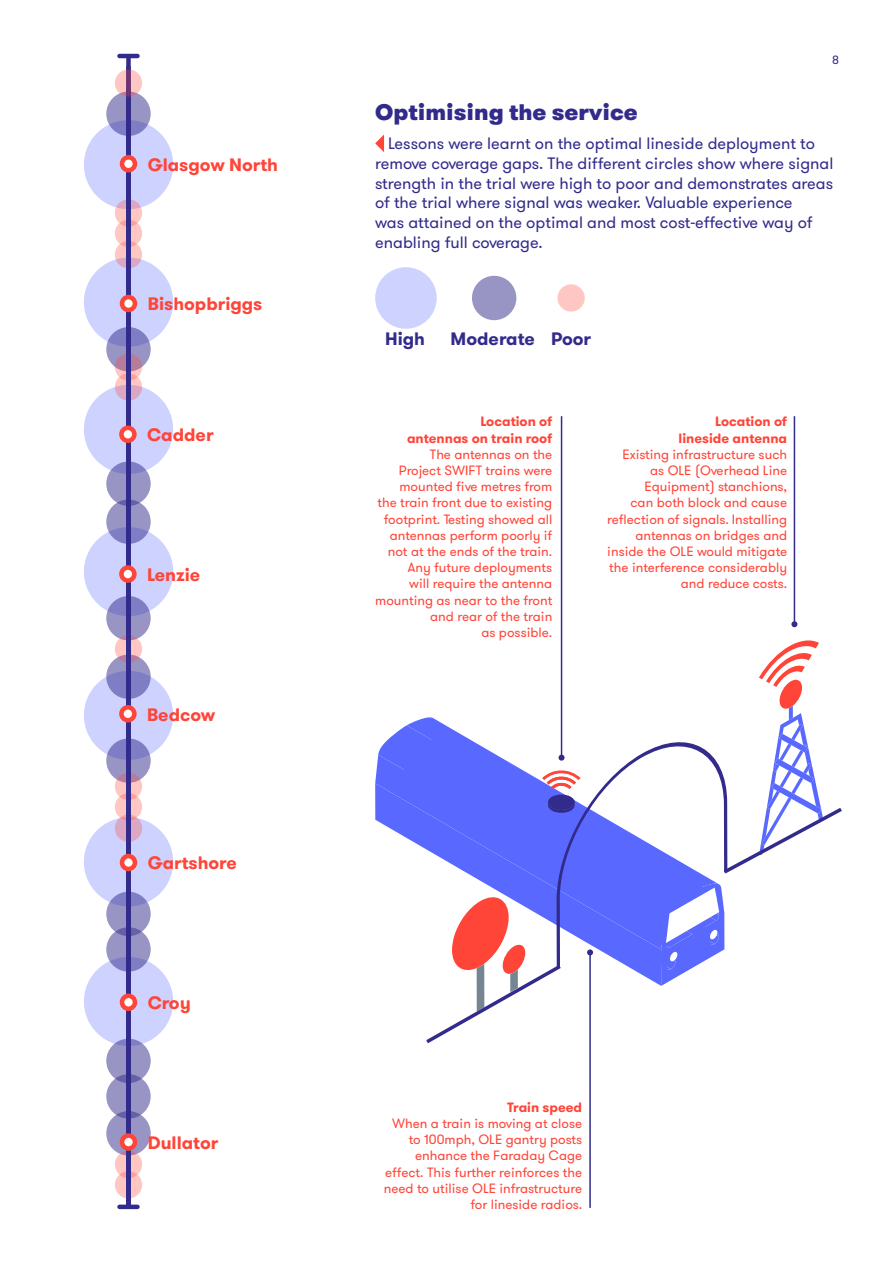
<style>
.page{position:relative;width:893px;height:1263px;background:#fff}
.page>*{position:absolute;margin:0;border:0;box-sizing:border-box;transform-origin:0 0}
.t1{font:900 22.5px "GT Walsheim";color:#322b8b}
.t2{font:700 18px "GT Walsheim";color:#ff4438}
.t3{font:700 18px "GT Walsheim";color:#322b8b}
.t4{font:16.5px/19.8px "GT Walsheim";color:#322b8b}
.t5{font:13.5px/16.2px "GT Walsheim";color:#ff4438;text-align:right}
.t6{font:700 13.5px/16.2px "GT Walsheim";color:#ff4438;text-align:right}
.t7{font:12px "GT Walsheim";color:#322b8b}
</style>
<div class="page">
<svg style="left:375px;top:134px;width:9px;height:18px"></svg>
<hr style="left:561px;top:416px;width:1px;height:342px;background:#322b8b">
<hr style="left:794px;top:416px;width:1px;height:208px;background:#322b8b">
<svg style="left:791px;top:621px;width:6px;height:6px"></svg>
<hr style="left:589px;top:952px;width:2px;height:256px;background:#322b8b">
<div style="left:375px;top:267px;width:62px;height:62px;background:#cdd2ff;border-radius:50%"></div>
<div style="left:84px;top:527px;width:89px;height:89px;background:#cdd2ff;border-radius:50%"></div>
<div style="left:84px;top:671px;width:89px;height:89px;background:#cdd2ff;border-radius:50%"></div>
<div style="left:84px;top:817px;width:89px;height:89px;background:#cdd2ff;border-radius:50%"></div>
<div style="left:84px;top:957px;width:89px;height:89px;background:#cdd2ff;border-radius:50%"></div>
<div style="left:84px;top:385px;width:89px;height:89px;background:#cdd2ff;border-radius:50%"></div>
<div style="left:84px;top:258px;width:89px;height:89px;background:#cdd2ff;border-radius:50%"></div>
<div style="left:84px;top:120px;width:89px;height:89px;background:#cdd2ff;border-radius:50%"></div>
<div style="left:472px;top:276px;width:44px;height:44px;background:#9895c5;border-radius:50%"></div>
<svg style="left:106px;top:327px;width:45px;height:44px"></svg>
<svg style="left:106px;top:461px;width:45px;height:45px"></svg>
<div style="left:106px;top:596px;width:45px;height:44px;background:linear-gradient(to bottom,#7c7cc6,#a19dc5);border-radius:50%"></div>
<svg style="left:106px;top:654px;width:45px;height:45px"></svg>
<svg style="left:106px;top:738px;width:45px;height:45px"></svg>
<svg style="left:106px;top:892px;width:45px;height:44px"></svg>
<svg style="left:106px;top:1039px;width:45px;height:44px"></svg>
<svg style="left:106px;top:927px;width:45px;height:45px"></svg>
<svg style="left:106px;top:1074px;width:45px;height:44px"></svg>
<svg style="left:106px;top:1111px;width:45px;height:44px"></svg>
<svg style="left:106px;top:499px;width:45px;height:45px"></svg>
<svg style="left:106px;top:92px;width:45px;height:44px"></svg>
<div style="left:557px;top:284px;width:28px;height:28px;background:#ffc7c3;border-radius:50%"></div>
<svg style="left:115px;top:199px;width:27px;height:28px"></svg>
<svg style="left:115px;top:773px;width:27px;height:27px"></svg>
<svg style="left:115px;top:1151px;width:27px;height:27px"></svg>
<svg style="left:115px;top:220px;width:27px;height:27px"></svg>
<svg style="left:115px;top:793px;width:27px;height:27px"></svg>
<svg style="left:115px;top:1171px;width:27px;height:27px"></svg>
<svg style="left:115px;top:635px;width:27px;height:27px"></svg>
<svg style="left:115px;top:241px;width:27px;height:27px"></svg>
<svg style="left:115px;top:814px;width:27px;height:28px"></svg>
<svg style="left:115px;top:353px;width:27px;height:28px"></svg>
<svg style="left:115px;top:373px;width:27px;height:28px"></svg>
<svg style="left:378px;top:725px;width:185px;height:122px;fill:#5969ff"></svg>
<svg style="left:759px;top:640px;width:61px;height:164px"></svg>
<svg style="left:422px;top:804px;width:420px;height:242px"></svg>
<svg style="left:542px;top:727px;width:185px;height:259px"></svg>
<hr style="left:119px;top:54px;width:18px;height:4px;background:#322b8b">
<div style="left:119px;top:1204px;width:18px;height:5px;background:#322b8b"></div>
<div style="left:126px;top:88px;width:5px;height:1117px;background:#322b8b"></div>
<svg style="left:122px;top:157px;width:13px;height:13px"></svg>
<div style="left:120px;top:155px;width:17px;height:17px;border:4px solid #ff4438;border-radius:50%"></div>
<div style="left:122px;top:297px;width:13px;height:13px;background:#fff;border-radius:50%"></div>
<div style="left:120px;top:295px;width:17px;height:17px;border:4px solid #ff4438;border-radius:50%"></div>
<svg style="left:121px;top:428px;width:13px;height:13px"></svg>
<div style="left:119px;top:426px;width:18px;height:17px;border:4px solid #ff4438;border-radius:50%"></div>
<svg style="left:121px;top:567px;width:13px;height:13px"></svg>
<div style="left:119px;top:565px;width:18px;height:18px;border:4px solid #ff4438;border-radius:50%"></div>
<svg style="left:121px;top:707px;width:13px;height:13px"></svg>
<div style="left:119px;top:705px;width:18px;height:17px;border:4px solid #ff4438;border-radius:50%"></div>
<div style="left:122px;top:856px;width:13px;height:13px;background:#fff;border-radius:50%"></div>
<div style="left:120px;top:854px;width:17px;height:17px;border:4px solid #ff4438;border-radius:50%"></div>
<svg style="left:122px;top:996px;width:13px;height:13px"></svg>
<div style="left:120px;top:993px;width:17px;height:18px;border:4px solid #ff4438;border-radius:50%"></div>
<svg style="left:122px;top:1135px;width:13px;height:13px"></svg>
<div style="left:120px;top:1133px;width:17px;height:18px;border:4px solid #ff4438;border-radius:50%"></div>
<svg style="left:115px;top:69px;width:27px;height:28px"></svg>
<h2 class="t2" style="left:148px;top:152px;width:132px">Glasgow North</h2>
<h2 class="t2" style="left:148px;top:292px;width:116px">Bishopbriggs</h2>
<h2 class="t2" style="left:147px;top:423px;width:68px">Cadder</h2>
<h2 class="t2" style="left:147px;top:563px;width:55px">Lenzie</h2>
<h2 class="t2" style="left:147px;top:702px;width:70px">Bedcow</h2>
<h2 class="t2" style="left:148px;top:851px;width:91px">Gartshore</h2>
<h2 class="t2" style="left:148px;top:991px;width:45px">Croy</h2>
<h2 class="t2" style="left:148px;top:1131px;width:72px">Dullator</h2>
<p class="t7" style="left:832px;top:52px;width:8px">8</p>
<h1 class="t1" style="left:375px;top:97px;width:264px">Optimising the service</h1>
<p class="t4" style="left:375px;top:133px;width:460px;text-indent:13px">Lessons were learnt on the optimal lineside deployment to remove coverage gaps. The different circles show where signal strength in the trial were high to poor and demonstrates areas of the trial where signal was weaker. Valuable experience<br>was attained on the optimal and most cost-effective way of enabling full coverage.</p>
<h2 class="t3" style="left:385px;top:327px;width:41px">High</h2>
<h2 class="t3" style="left:451px;top:327px;width:142px">Moderate Poor</h2>
<p class="t6" style="left:407px;top:414px;width:147px">Location of<br>antennas on train roof</p>
<p class="t5" style="left:375px;top:446px;width:179px">The antennas on the<br>Project SWIFT trains were mounted five metres from<br>the train front due to existing footprint. Testing showed all antennas perform poorly if not at the ends of the train.<br>Any future deployments<br>will require the antenna mounting as near to the front and rear of the train<br>as possible.</p>
<p class="t6" style="left:679px;top:414px;width:110px">Location of lineside antenna</p>
<p class="t5" style="left:607px;top:446px;width:181px">Existing infrastructure such as OLE (Overhead Line<br>Equipment) stanchions,<br>can both block and cause reflection of signals. Installing antennas on bridges and inside the OLE would mitigate the interference considerably and reduce costs.</p>
<p class="t6" style="left:507px;top:1099px;width:77px">Train speed</p>
<p class="t5" style="left:384px;top:1115px;width:200px">When a train is moving at close to 100mph, OLE gantry posts enhance the Faraday Cage effect. This further reinforces the need to utilise OLE infrastructure for lineside radios.</p>
</div>
